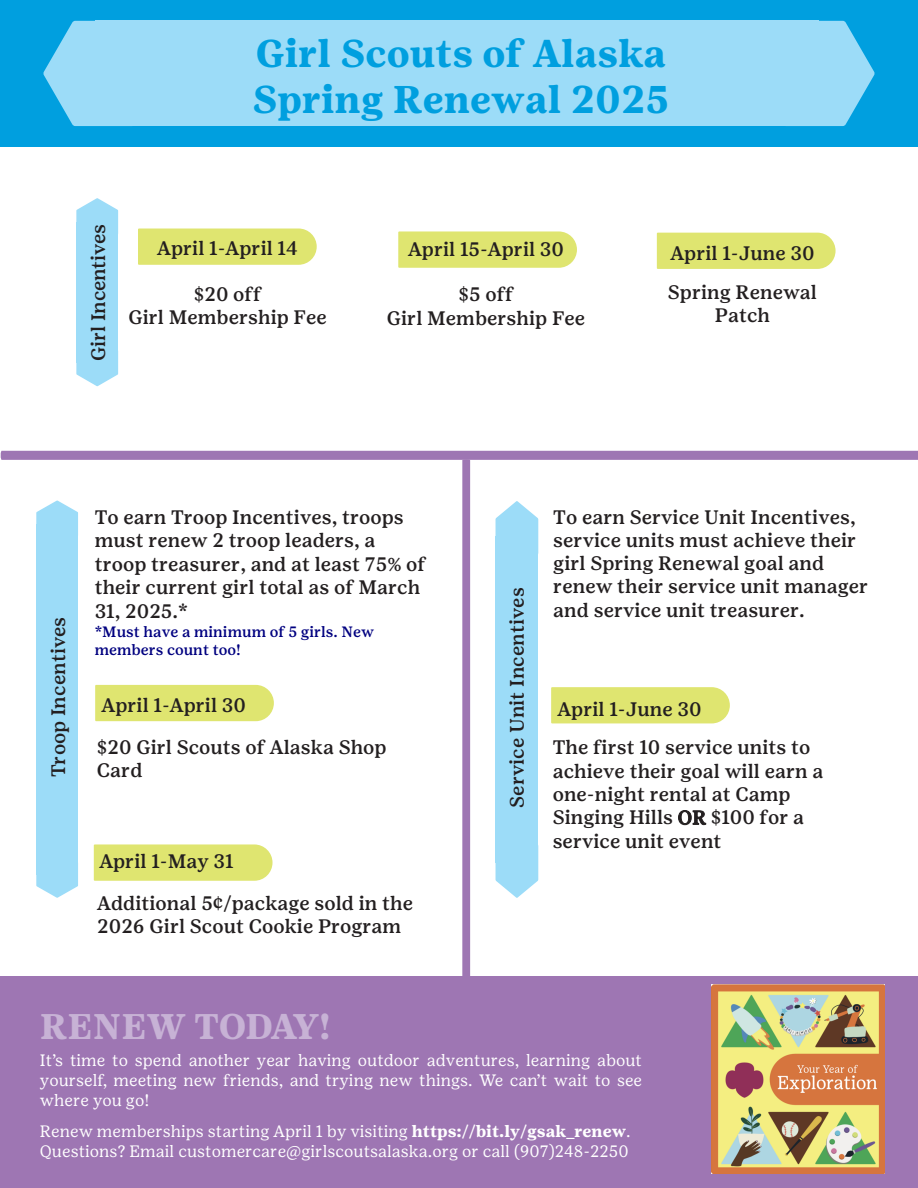
<style>
.page{position:relative;width:918px;height:1188px;background:#fff}
.page>*{position:absolute;margin:0;border:0;box-sizing:border-box;transform-origin:0 0}
.t1{font:700 38.55px/46.3px "Girl Scout Text";color:#009fdf}
.t2{font:700 35.7px "Girl Scout Text";color:#c7b2d5}
.t3{font:500 19.5px/23.4px "Girl Scout Text";color:#231f20}
.t4{font:16.5px/19.8px "Girl Scout Text";color:#fff;text-align:justify}
.t5{font:500 15px/18px "Girl Scout Text";color:#000080}
.s1{font-weight:700}
</style>
<div class="page">
<div style="left:0;top:0;width:918px;height:147px;background:#009fdf"></div>
<svg style="left:43px;top:21px;width:52px;height:105px"></svg>
<svg style="left:819px;top:21px;width:56px;height:105px"></svg>
<div style="left:95px;top:21px;width:724px;height:105px;background:#9cdcf8"></div>
<hr style="left:1px;top:453px;width:917px;height:4px;background:#9e76b3">
<svg style="left:76px;top:362px;width:42px;height:24px"></svg>
<svg style="left:76px;top:198px;width:42px;height:24px"></svg>
<div style="left:76px;top:222px;width:42px;height:140px;background:#9cdcf8"></div>
<div style="left:138px;top:229px;width:179px;height:36px;background:#dfe570"></div>
<div style="left:657px;top:233px;width:179px;height:36px;background:#dfe570"></div>
<hr style="left:465px;top:460px;width:3px;height:519px;background:#9e76b3">
<svg style="left:496px;top:863px;width:42px;height:35px"></svg>
<svg style="left:496px;top:501px;width:42px;height:35px"></svg>
<div style="left:496px;top:536px;width:42px;height:327px;background:#9cdcf8"></div>
<div style="left:551px;top:687px;width:179px;height:36px;background:#dfe570"></div>
<svg style="left:36px;top:874px;width:42px;height:24px"></svg>
<svg style="left:36px;top:501px;width:42px;height:23px"></svg>
<div style="left:36px;top:524px;width:42px;height:350px;background:#9cdcf8"></div>
<svg style="left:94px;top:844px;width:179px;height:37px;background:#e0e676"></svg>
<div style="left:95px;top:685px;width:179px;height:36px;background:#dfe570"></div>
<div style="left:0;top:977px;width:918px;height:211px;background:#9e76b3"></div>
<svg style="left:398px;top:231px;width:179px;height:37px;background:#e0e676"></svg>
<img style="left:712px;top:985px;width:173px;height:189px">
<h1 class="t1" style="left:253px;top:30px;width:419px">Girl Scouts of Alaska<br>Spring Renewal 2025</h1>
<p class="t3" style="left:87px;top:361px;width:138px;rotate:-90deg">Girl Incentives</p>
<p class="t3" style="left:157px;top:237px;width:142px">April 1-April 14</p>
<p class="t3" style="left:128px;top:282px;width:200px;text-align:center">$20 off<br>Girl Membership Fee</p>
<p class="t3" style="left:408px;top:238px;width:158px">April 15-April 30</p>
<p class="t3" style="left:387px;top:283px;width:200px;text-align:center">$5 off<br>Girl Membership Fee</p>
<p class="t3" style="left:668px;top:234px;width:151px;line-height:38.5px">April 1-June 30<br>Spring Renewal</p>
<p class="t3" style="left:715px;top:304px;width:57px">Patch</p>
<p class="t3" style="left:47px;top:777px;width:162px;rotate:-90deg">Troop Incentives</p>
<p class="t3" style="left:95px;top:505px;width:333px">To earn Troop Incentives, troops must renew 2 troop leaders, a troop treasurer, and at least 75% of their current girl total as of March<br>31, 2025.*</p>
<p class="t5" style="left:95px;top:622px;width:281px">*Must have a minimum of 5 girls. New members count too!</p>
<p class="t3" style="left:97px;top:684px;width:291px;line-height:41.8px">April 1-April 30<br>$20 Girl Scouts of Alaska Shop</p>
<p class="t3" style="left:97px;top:758px;width:47px">Card</p>
<p class="t3" style="left:97px;top:840px;width:317px;line-height:41.8px">April 1-May 31<br>Additional 5¢/package sold in the</p>
<p class="t3" style="left:97px;top:915px;width:306px">2026 Girl Scout Cookie Program</p>
<p class="t3" style="left:505px;top:808px;width:222px;rotate:-90deg">Service Unit Incentives</p>
<p class="t3" style="left:553px;top:505px;width:316px">To earn Service Unit Incentives, service units must achieve their girl Spring Renewal goal and renew their service unit manager and service unit treasurer.</p>
<p class="t3" style="left:553px;top:690px;width:259px;line-height:38.5px">April 1-June 30<br>The first 10 service units to</p>
<p class="t3" style="left:553px;top:759px;width:272px">achieve their goal will earn a one-night rental at Camp<br>Singing Hills OR $100 for a service unit event</p>
<h2 class="t2" style="left:40px;top:1006px;width:292px">RENEW TODAY!</h2>
<p class="t4" style="left:40px;top:1051px;width:604px">It’s time to spend another year having outdoor adventures, learning about yourself, meeting new friends, and trying new things. We can’t wait to see where you go!</p>
<p class="t4" style="left:40px;top:1122px;width:592px">Renew memberships starting April 1 by visiting <span class="s1">https://bit.ly/gsak_renew</span>.<br>Questions? Email customercare@girlscoutsalaska.org or call (907)248-2250</p>
</div>
